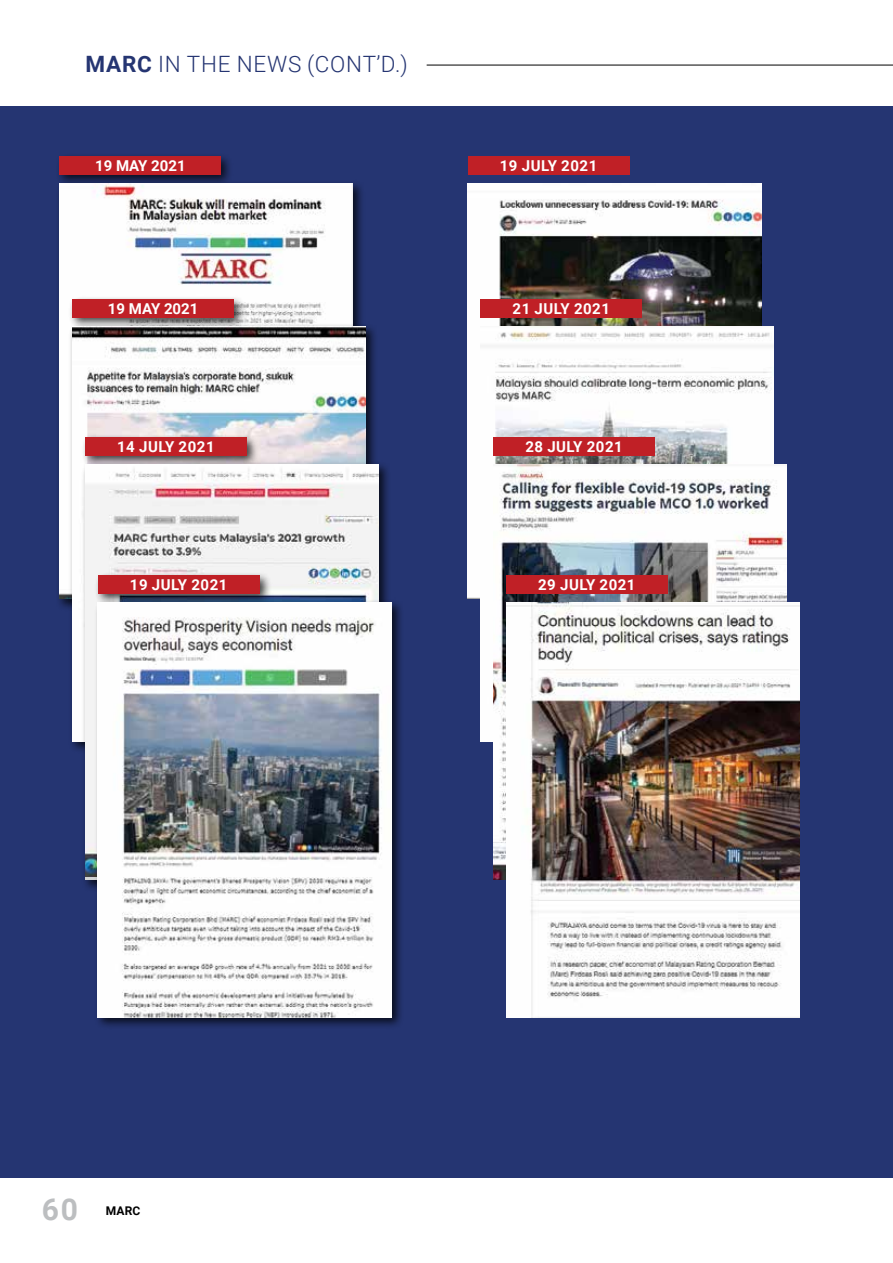
<style>
.page{position:relative;width:893px;height:1263px;background:#fff}
.page>*{position:absolute;margin:0;border:0;box-sizing:border-box;transform-origin:0 0}
.t1{font:700 30px "Roboto";color:#bcbec0}
.t2{font:300 22.5px "Roboto";letter-spacing:.035em;color:#253572}
.t3{font:700 15px "Roboto";letter-spacing:.035em;color:#fff}
.t4{font:700 15px "Roboto";color:#fff}
.t5{font:700 12px "Roboto";color:#000}
.s1{font-weight:700}
</style>
<div class="page">
<div style="left:0;top:106px;width:893px;height:1072px;background:#253572"></div>
<hr style="left:427px;top:65px;width:466px;height:1px;background:#000">
<div style="left:56px;top:153px;width:310px;height:458px;background:#000;opacity:.75"></div>
<img style="left:60px;top:184px;width:293px;height:415px">
<div style="left:60px;top:157px;width:161px;height:18px;background:#c02026"></div>
<div style="left:68px;top:295px;width:310px;height:459px;background:#000;opacity:.75"></div>
<img style="left:72px;top:326px;width:294px;height:415px">
<div style="left:72px;top:299px;width:162px;height:18px;background:#c02026"></div>
<div style="left:81px;top:434px;width:310px;height:458px;background:#000;opacity:.75"></div>
<img style="left:85px;top:465px;width:293px;height:411px">
<div style="left:85px;top:438px;width:162px;height:18px;background:#c02026"></div>
<div style="left:94px;top:571px;width:310px;height:459px;background:#000;opacity:.75"></div>
<img style="left:98px;top:602px;width:293px;height:415px">
<div style="left:98px;top:575px;width:161px;height:18px;background:#c02026"></div>
<img style="left:468px;top:184px;width:293px;height:415px">
<div style="left:468px;top:157px;width:161px;height:18px;background:#c02026"></div>
<img style="left:480px;top:326px;width:294px;height:415px">
<div style="left:480px;top:299px;width:162px;height:18px;background:#c02026"></div>
<img style="left:493px;top:465px;width:294px;height:415px">
<div style="left:493px;top:438px;width:162px;height:18px;background:#c02026"></div>
<img style="left:506px;top:602px;width:293px;height:415px">
<div style="left:506px;top:575px;width:162px;height:18px;background:#c02026"></div>
<h2 class="t2" style="left:85px;top:48px;width:324px"><span class="s1">MARC</span> IN THE NEWS (CONT’D.)</h2>
<p class="t4" style="left:95px;top:155px;width:92px">19 MAY 2021</p>
<p class="t3" style="left:500px;top:155px;width:99px">19 JULY 2021</p>
<p class="t4" style="left:108px;top:298px;width:92px">19 MAY 2021</p>
<p class="t3" style="left:513px;top:298px;width:99px">21 JULY 2021</p>
<p class="t3" style="left:117px;top:436px;width:99px">14 JULY 2021</p>
<p class="t3" style="left:525px;top:436px;width:99px">28 JULY 2021</p>
<p class="t3" style="left:130px;top:574px;width:99px">19 JULY 2021</p>
<p class="t3" style="left:538px;top:574px;width:99px">29 JULY 2021</p>
<h1 class="t1" style="left:42px;top:1189px;width:37px">60</h1>
<p class="t5" style="left:106px;top:1202px;width:36px">MARC</p>
</div>
